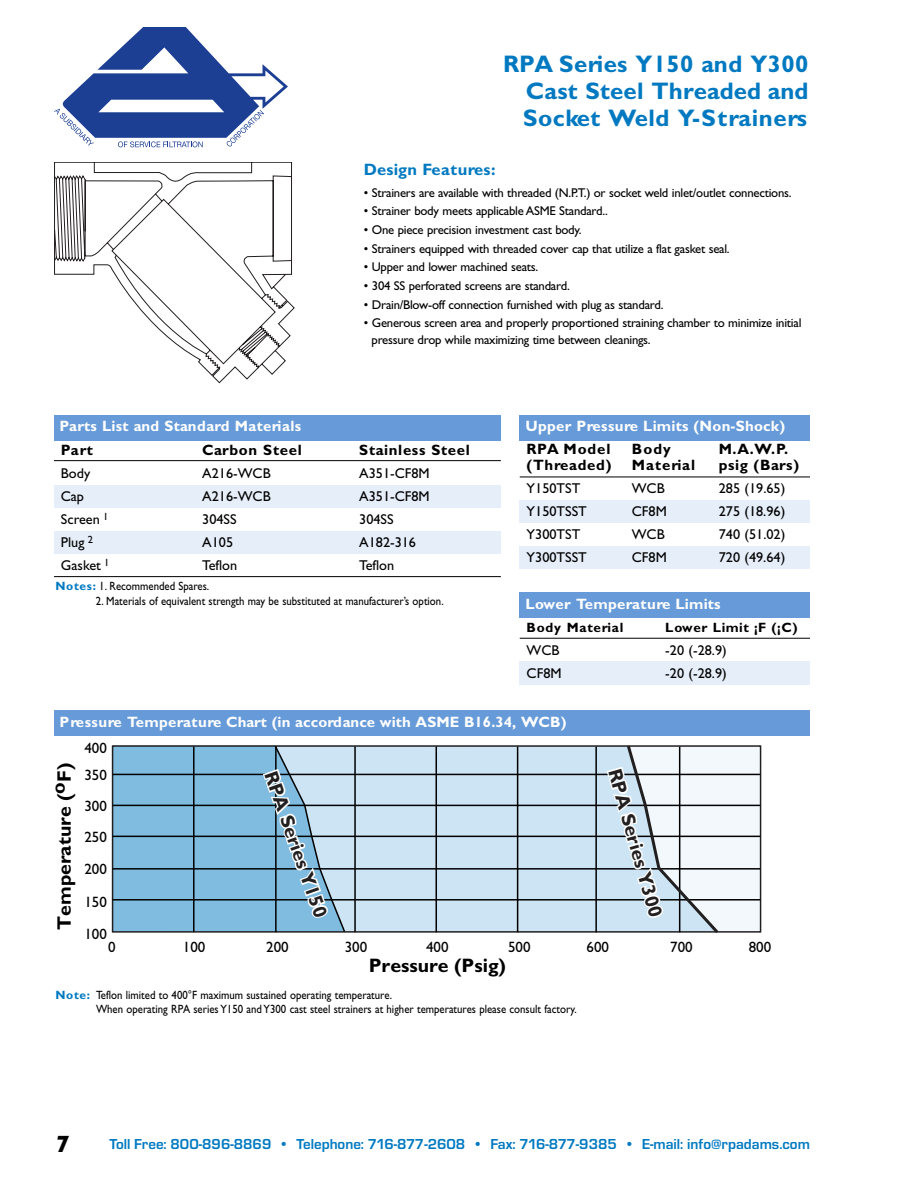
<style>
.page{position:relative;width:918px;height:1188px;background:#fff}
.page>*{position:absolute;margin:0;border:0;box-sizing:border-box;transform-origin:0 0}
.t1{font:700 24px/27px "Gill Sans";letter-spacing:.01em;color:#0079c1;text-align:justify}
.t2{font:italic 700 24px "Gill Sans";color:#000}
.t3{font:700 19.5px "Gill Sans";color:#000}
.t4{font:700 19.5px "Gill Sans";color:#221f20}
.t5{font:700 16.5px "Gill Sans";letter-spacing:.01em;color:#0079c1}
.t6{font:700 15px "Gill Sans";letter-spacing:.015em;color:#fff}
.t7{font:700 15px "Eurostile T";color:#0079c1}
.t8{font:700 15px "Gill Sans";letter-spacing:.045em;color:#000}
.t9{font:15px "Gill Sans";color:#000}
.t10{font:700 15px "Gill Sans";letter-spacing:.065em;color:#000}
.t11{font:14.25px "Gill Sans";color:#000}
.t12{font:700 13.5px "Gill Sans";letter-spacing:.055em;color:#000}
.t13{font:12.75px/16.5px "Gill Sans";letter-spacing:-.02em;color:#000}
.t14{font:12px/14.2px "Gill Sans";color:#000;scale:.9 1}
.s1{font-weight:700;color:#0079c1}
</style>
<div class="page">
<div style="left:520px;top:662px;width:290px;height:23px;background:#e6eef9"></div>
<div style="left:520px;top:501px;width:290px;height:22px;background:#e6eef9"></div>
<div style="left:520px;top:546px;width:290px;height:22px;background:#e6eef9"></div>
<div style="left:54px;top:485px;width:447px;height:23px;background:#e6eef9"></div>
<div style="left:54px;top:531px;width:447px;height:23px;background:#e6eef9"></div>
<svg style="left:54px;top:162px;width:241px;height:222px"></svg>
<div style="left:346px;top:748px;width:259px;height:182px;background:#cce4f3"></div>
<hr style="left:112px;top:774px;width:649px;height:1px;background:#000">
<hr style="left:112px;top:805px;width:649px;height:1px;background:#000">
<hr style="left:112px;top:836px;width:649px;height:1px;background:#000">
<hr style="left:112px;top:868px;width:649px;height:2px;background:#000">
<hr style="left:112px;top:899px;width:649px;height:2px;background:#000">
<hr style="left:354px;top:746px;width:2px;height:186px;background:#000">
<hr style="left:595px;top:747px;width:2px;height:185px;background:#000">
<hr style="left:436px;top:746px;width:1px;height:186px;background:#000">
<hr style="left:517px;top:746px;width:1px;height:186px;background:#000">
<svg style="left:605px;top:745px;width:156px;height:188px"></svg>
<svg style="left:112px;top:745px;width:234px;height:188px;background:#86b6d3"></svg>
<div style="left:54px;top:415px;width:447px;height:26px;background:#669ad8"></div>
<div style="left:520px;top:415px;width:290px;height:26px;background:#669ad8"></div>
<hr style="left:54px;top:460px;width:447px;height:1px;background:#000">
<hr style="left:54px;top:576px;width:447px;height:1px;background:#000">
<hr style="left:520px;top:477px;width:290px;height:1px;background:#000">
<div style="left:520px;top:593px;width:290px;height:25px;background:#669ad8"></div>
<hr style="left:520px;top:638px;width:290px;height:1px;background:#000">
<div style="left:54px;top:711px;width:756px;height:25px;background:#669ad8"></div>
<svg style="left:54px;top:27px;width:234px;height:120px"></svg>
<h1 class="t1" style="left:523px;top:50px;width:287px;text-indent:-20px">RPA Series Y150 and Y300<br>Cast Steel Threaded and Socket Weld Y-Strainers</h1>
<p class="t5" style="left:364px;top:160px;width:133px">Design Features:</p>
<p class="t13" style="left:364px;top:184px;width:429px">• Strainers are available with threaded (N.P.T.) or socket weld inlet/outlet connections.</p>
<p class="t13" style="left:364px;top:203px;width:245px">• Strainer body meets applicable ASME Standard..</p>
<p class="t13" style="left:364px;top:222px;width:219px">• One piece precision investment cast body.</p>
<p class="t13" style="left:364px;top:240px;width:367px">• Strainers equipped with threaded cover cap that utilize a flat gasket seal.</p>
<p class="t13" style="left:364px;top:259px;width:176px">• Upper and lower machined seats.</p>
<p class="t13" style="left:364px;top:278px;width:207px">• 304 SS perforated screens are standard.</p>
<p class="t13" style="left:364px;top:296px;width:301px">• Drain/Blow-off connection furnished with plug as standard.</p>
<p class="t13" style="left:372px;top:315px;width:431px;text-indent:-8px">• Generous screen area and properly proportioned straining chamber to minimize initial pressure drop while maximizing time between cleanings.</p>
<p class="t6" style="left:60px;top:417px;width:243px">Parts List and Standard Materials</p>
<p class="t6" style="left:525px;top:417px;width:261px">Upper Pressure Limits (Non-Shock)</p>
<p class="t8" style="left:61px;top:441px;width:34px">Part</p>
<p class="t8" style="left:202px;top:441px;width:101px">Carbon Steel</p>
<p class="t8" style="left:359px;top:441px;width:112px">Stainless Steel</p>
<p class="t11" style="left:61px;top:465px;width:31px">Body</p>
<p class="t11" style="left:202px;top:465px;width:70px">A216-WCB</p>
<p class="t11" style="left:359px;top:465px;width:72px">A351-CF8M</p>
<p class="t11" style="left:61px;top:488px;width:25px">Cap</p>
<p class="t11" style="left:202px;top:488px;width:70px">A216-WCB</p>
<p class="t11" style="left:359px;top:488px;width:72px">A351-CF8M</p>
<p class="t11" style="left:61px;top:511px;width:49px">Screen <sup>1</sup></p>
<p class="t11" style="left:202px;top:511px;width:36px">304SS</p>
<p class="t11" style="left:359px;top:511px;width:36px">304SS</p>
<p class="t11" style="left:61px;top:534px;width:34px">Plug <sup>2</sup></p>
<p class="t11" style="left:202px;top:534px;width:32px">A105</p>
<p class="t11" style="left:359px;top:534px;width:58px">A182-316</p>
<p class="t11" style="left:61px;top:557px;width:50px">Gasket <sup>1</sup></p>
<p class="t11" style="left:202px;top:557px;width:36px">Teflon</p>
<p class="t11" style="left:359px;top:557px;width:36px">Teflon</p>
<p class="t14" style="left:56px;top:579px;width:172px"><span class="s1">Notes:</span> 1. Recommended Spares.</p>
<p class="t14" style="left:96px;top:594px;width:388px">2. Materials of equivalent strength may be substituted at manufacturer’s option.</p>
<p class="t8" style="left:527px;top:440px;width:85px">RPA Model</p>
<p class="t8" style="left:632px;top:440px;width:41px">Body</p>
<p class="t8" style="left:719px;top:440px;width:71px">M.A.W.P.</p>
<p class="t8" style="left:527px;top:457px;width:86px">(Threaded)</p>
<p class="t10" style="left:632px;top:457px;width:65px">Material</p>
<p class="t8" style="left:719px;top:457px;width:82px">psig (Bars)</p>
<p class="t11" style="left:527px;top:480px;width:55px">Y150TST</p>
<p class="t11" style="left:632px;top:480px;width:34px">WCB</p>
<p class="t11" style="left:719px;top:480px;width:68px">285 (19.65)</p>
<p class="t11" style="left:527px;top:503px;width:62px">Y150TSST</p>
<p class="t11" style="left:632px;top:503px;width:37px">CF8M</p>
<p class="t11" style="left:719px;top:503px;width:68px">275 (18.96)</p>
<p class="t11" style="left:527px;top:526px;width:55px">Y300TST</p>
<p class="t11" style="left:632px;top:526px;width:34px">WCB</p>
<p class="t11" style="left:719px;top:526px;width:68px">740 (51.02)</p>
<p class="t11" style="left:527px;top:549px;width:62px">Y300TSST</p>
<p class="t11" style="left:632px;top:549px;width:37px">CF8M</p>
<p class="t11" style="left:719px;top:549px;width:68px">720 (49.64)</p>
<p class="t6" style="left:525px;top:595px;width:197px">Lower Temperature Limits</p>
<p class="t12" style="left:527px;top:619px;width:98px">Body Material</p>
<p class="t12" style="left:665px;top:619px;width:134px">Lower Limit ¡F (¡C)</p>
<p class="t11" style="left:527px;top:642px;width:34px">WCB</p>
<p class="t11" style="left:665px;top:642px;width:63px">-20 (-28.9)</p>
<p class="t11" style="left:527px;top:665px;width:37px">CF8M</p>
<p class="t11" style="left:665px;top:665px;width:63px">-20 (-28.9)</p>
<p class="t6" style="left:60px;top:713px;width:508px">Pressure Temperature Chart (in accordance with ASME B16.34, WCB)</p>
<h2 class="t3" style="left:53px;top:930px;width:169px;rotate:-90deg">Temperature (oF)</h2>
<p class="t9" style="left:84px;top:739px;width:24px">400</p>
<p class="t9" style="left:84px;top:766px;width:24px">350</p>
<p class="t9" style="left:84px;top:797px;width:24px">300</p>
<p class="t9" style="left:84px;top:828px;width:24px">250</p>
<p class="t9" style="left:84px;top:860px;width:24px">200</p>
<p class="t9" style="left:84px;top:894px;width:24px">150</p>
<p class="t9" style="left:84px;top:925px;width:24px">100</p>
<p class="t9" style="left:108px;top:938px;width:9px">0</p>
<h2 class="t4" style="left:282px;top:768px;width:155px;rotate:71deg">RPA Series Y150</h2>
<h2 class="t4" style="left:625px;top:766px;width:155px;rotate:74deg">RPA Series Y300</h2>
<p class="t9" style="left:183px;top:938px;width:24px">100</p>
<p class="t9" style="left:266px;top:938px;width:24px">200</p>
<p class="t9" style="left:345px;top:938px;width:24px">300</p>
<p class="t9" style="left:426px;top:938px;width:24px">400</p>
<p class="t9" style="left:508px;top:938px;width:24px">500</p>
<p class="t9" style="left:587px;top:938px;width:24px">600</p>
<p class="t9" style="left:670px;top:938px;width:24px">700</p>
<p class="t9" style="left:749px;top:938px;width:24px">800</p>
<h2 class="t3" style="left:369px;top:954px;width:139px">Pressure (Psig)</h2>
<p class="t14" style="left:96px;top:988px;width:536px;text-indent:-40px"><span class="s1">Note:</span> Teflon limited to 400°F maximum sustained operating temperature.<br>When operating RPA series Y150 and Y300 cast steel strainers at higher temperatures please consult factory.</p>
<h1 class="t2" style="left:56px;top:1130px;width:15px">7</h1>
<p class="t7" style="left:109px;top:1136px;width:702px">Toll Free: 800-896-8869 • Telephone: 716-877-2608 • Fax: 716-877-9385 • E-mail: info@rpadams.com</p>
</div>
